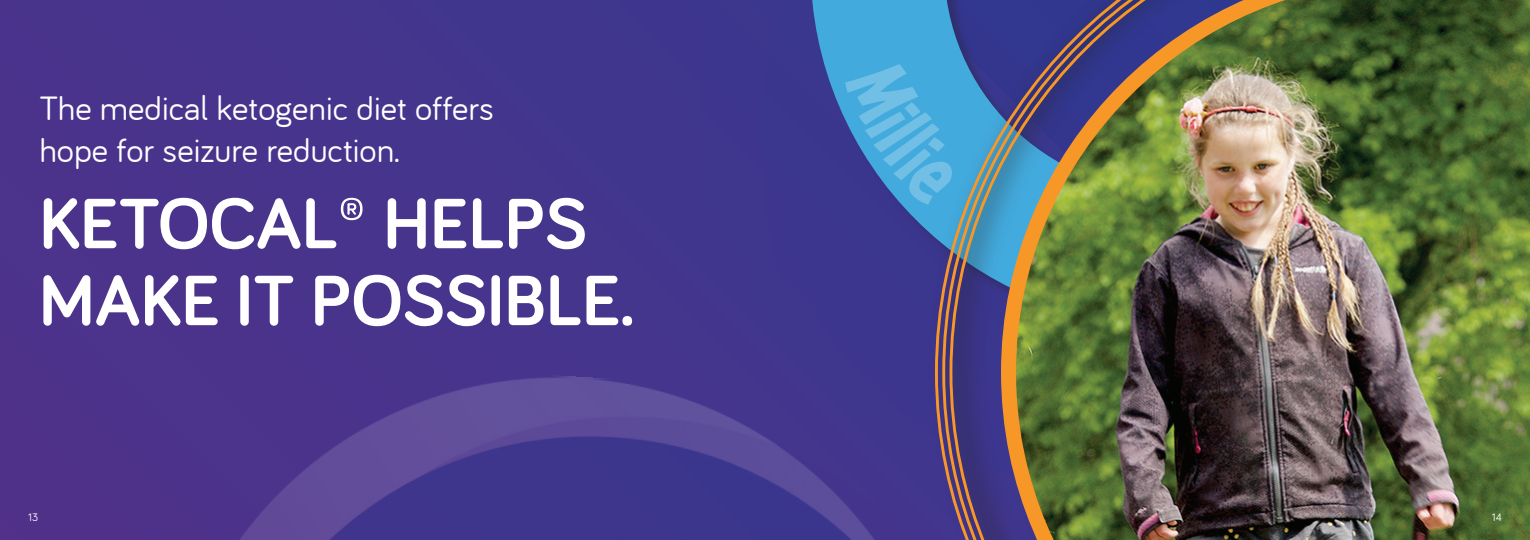
<style>
.page{position:relative;width:1530px;height:540px;background:#fff}
.page>*{position:absolute;margin:0;border:0;box-sizing:border-box;transform-origin:0 0}
.t1{font:700 73.38px/76.9px "Bariol";color:#fff}
.t2{font:35px/42px "Bariol";color:#fff}
.t3{font:11.25px "Bariol";color:#fff}
</style>
<div class="page">
<div style="left:0;top:0;width:1274px;height:540px;background:#47348c"></div>
<img style="left:239px;top:375px;width:461px;height:165px">
<img style="left:700px;top:0;width:174px;height:540px">
<svg style="left:811px;top:0;width:117px;height:325px;fill:#3d368e"></svg>
<svg style="left:950px;top:0;width:51px;height:540px"></svg>
<img style="left:1001px;top:0;width:529px;height:540px">
<svg style="left:844px;top:60px;width:115px;height:148px;background:#4199d1"></svg>
<p class="t2" style="left:39px;top:87px;width:456px">The medical ketogenic diet offers hope for seizure reduction.</p>
<p class="t1" style="left:39px;top:185px;width:598px">KETOCAL® HELPS<br>MAKE IT POSSIBLE.</p>
<p class="t3" style="left:28px;top:511px;width:12px">13</p>
<p class="t3" style="left:1492px;top:511px;width:12px">14</p>
</div>
